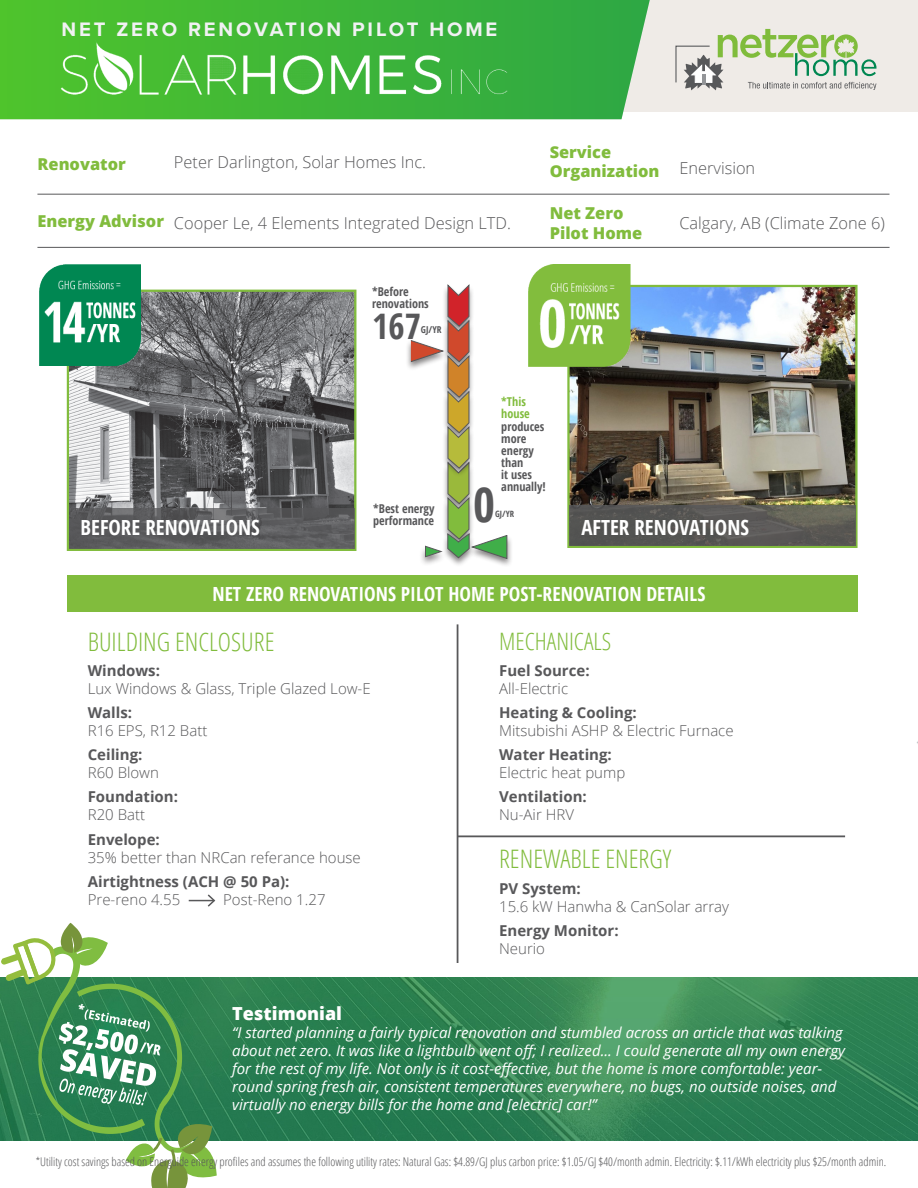
<style>
.page{position:relative;width:918px;height:1188px;background:#fff}
.page>*{position:absolute;margin:0;border:0;box-sizing:border-box;transform-origin:0 0}
.t1{font:700 condensed 47.4px "Open Sans";color:#58585a}
.t2{font:700 condensed 35.25px "Open Sans";color:#58585a}
.t3{font:300 condensed 25.5px "Open Sans";color:#81bc3d}
.t4{font:300 condensed 24px "Open Sans";color:#81bc3d}
.t5{font:700 condensed 20.85px "Open Sans";color:#fff}
.t6{font:700 20.25px "Proxima Nova";letter-spacing:.14em;color:#f1f1f3}
.t7{font:700 condensed 19.5px "Open Sans";color:#fff}
.t8{font:800 18px "Open Sans";color:#fff}
.t9{font:300 16.35px "Open Sans";color:#58585a}
.t10{font:800 16.35px "Open Sans";color:#81bc3d}
.t11{font:italic 15px/18px "Open Sans";color:#fff}
.t12{font:300 15px "Open Sans";color:#58585a}
.t13{font:700 15px "Open Sans";color:#58585a}
.t14{font:700 condensed 12.15px/12.1px "Open Sans";color:#58585a}
.t15{font:300 condensed 12px "Open Sans";color:#58585a}
.t16{font:italic 800 12px "Open Sans";color:#fff}
.t17{font:700 condensed 9.45px "Open Sans";color:#58585a}
.t18{font:700 condensed 8.7px "Open Sans";color:#58585a}
.s1{font-weight:800;color:#81bc3d}
.s2{color:#81bc3d}
</style>
<div class="page">
<div style="left:584px;top:0;width:334px;height:112px;background:#efebe7"></div>
<img style="left:226px;top:978px;width:692px;height:162px">
<svg style="left:0;top:0;width:650px;height:119px;background:#44b63f"></svg>
<div style="left:67px;top:576px;width:791px;height:36px;background:#81bc3d"></div>
<hr style="left:37px;top:194px;width:852px;height:1px;background:#58585a">
<hr style="left:37px;top:247px;width:853px;height:1px;background:#58585a">
<img style="left:570px;top:288px;width:285px;height:218px">
<div style="left:567px;top:285px;width:291px;height:263px;border:2px solid #81bc3d"></div>
<img style="left:70px;top:293px;width:283px;height:215px">
<div style="left:67px;top:290px;width:289px;height:261px;border:2px solid #81bc3d"></div>
<div style="left:419px;top:545px;width:27px;height:22px;background:#231f20;opacity:.56"></div>
<div style="left:442px;top:533px;width:33px;height:34px;background:#231f20;opacity:.56"></div>
<div style="left:467px;top:534px;width:46px;height:34px;background:#231f20;opacity:.56"></div>
<div style="left:405px;top:339px;width:43px;height:32px;background:#231f20;opacity:.56"></div>
<svg style="left:411px;top:285px;width:96px;height:274px"></svg>
<svg style="left:675px;top:29px;width:201px;height:61px"></svg>
<img style="left:48px;top:38px;width:479px;height:69px">
<svg style="left:0;top:922px;width:226px;height:266px"></svg>
<img style="left:528px;top:265px;width:102px;height:101px">
<img style="left:39px;top:265px;width:101px;height:100px">
<svg style="left:69px;top:508px;width:285px;height:41px;background:#5d5d5f"></svg>
<svg style="left:569px;top:506px;width:286px;height:40px;background:#595855"></svg>
<hr style="left:457px;top:624px;width:1px;height:339px;background:#58585a">
<hr style="left:458px;top:835px;width:387px;height:2px;background:#58585a">
<svg style="left:189px;top:894px;width:27px;height:13px"></svg>
<p class="t6" style="left:62px;top:14px;width:437px">NET ZERO RENOVATION PILOT HOME</p>
<p class="t10" style="left:37px;top:151px;width:90px">Renovator</p>
<p class="t9" style="left:174px;top:151px;width:254px">Peter Darlington, Solar Homes Inc.</p>
<p class="t9" style="left:37px;top:212px;width:475px"><span class="s1">Energy Advisor</span> Cooper Le, 4 Elements Integrated Design LTD.</p>
<p class="t14" style="left:372px;top:285px;width:38px">*Before</p>
<p class="t14" style="left:372px;top:297px;width:58px">renovations</p>
<p class="t2" style="left:372px;top:301px;width:50px">167</p>
<p class="t17" style="left:421px;top:323px;width:22px">GJ/YR</p>
<p class="t10" style="left:550px;top:139px;width:63px">Service</p>
<p class="t10" style="left:550px;top:159px;width:111px">Organization</p>
<p class="t9" style="left:679px;top:157px;width:77px">Enervision</p>
<p class="t10" style="left:550px;top:201px;width:75px">Net Zero</p>
<p class="t10" style="left:550px;top:220px;width:94px">Pilot Home</p>
<p class="t9" style="left:679px;top:212px;width:207px">Calgary, AB (Climate Zone 6)</p>
<p class="t14" style="left:501px;top:395px;width:45px"><span class="s2">*This house </span>produces more energy than</p>
<p class="t14" style="left:501px;top:469px;width:46px">it uses annually!</p>
<p class="t1" style="left:473px;top:472px;width:23px">0</p>
<p class="t14" style="left:373px;top:503px;width:63px">*Best energy</p>
<p class="t14" style="left:373px;top:515px;width:62px">performance</p>
<p class="t18" style="left:495px;top:508px;width:20px">GJ/YR</p>
<p class="t5" style="left:81px;top:513px;width:181px">BEFORE RENOVATIONS</p>
<p class="t5" style="left:581px;top:513px;width:169px">AFTER RENOVATIONS</p>
<p class="t7" style="left:212px;top:581px;width:495px">NET ZERO RENOVATIONS PILOT HOME POST-RENOVATION DETAILS</p>
<p class="t3" style="left:88px;top:625px;width:188px">BUILDING ENCLOSURE</p>
<p class="t13" style="left:88px;top:660px;width:74px">Windows:</p>
<p class="t12" style="left:88px;top:678px;width:285px">Lux Windows &amp; Glass, Triple Glazed Low-E</p>
<p class="t13" style="left:88px;top:702px;width:46px">Walls:</p>
<p class="t12" style="left:88px;top:720px;width:121px">R16 EPS, R12 Batt</p>
<p class="t13" style="left:88px;top:744px;width:56px">Ceiling:</p>
<p class="t12" style="left:88px;top:762px;width:73px">R60 Blown</p>
<p class="t13" style="left:88px;top:786px;width:92px">Foundation:</p>
<p class="t12" style="left:88px;top:804px;width:59px">R20 Batt</p>
<p class="t13" style="left:88px;top:829px;width:74px">Envelope:</p>
<p class="t12" style="left:88px;top:848px;width:275px">35% better than NRCan referance house</p>
<p class="t13" style="left:88px;top:871px;width:203px">Airtightness (ACH @ 50 Pa):</p>
<p class="t12" style="left:88px;top:890px;width:94px">Pre-reno 4.55</p>
<p class="t12" style="left:223px;top:890px;width:104px">Post-Reno 1.27</p>
<p class="t4" style="left:499px;top:625px;width:114px">MECHANICALS</p>
<p class="t13" style="left:499px;top:660px;width:92px">Fuel Source:</p>
<p class="t12" style="left:499px;top:678px;width:71px">All-Electric</p>
<p class="t13" style="left:499px;top:702px;width:139px">Heating &amp; Cooling:</p>
<p class="t12" style="left:499px;top:720px;width:236px">Mitsubishi ASHP &amp; Electric Furnace</p>
<p class="t13" style="left:499px;top:744px;width:114px">Water Heating:</p>
<p class="t12" style="left:499px;top:762px;width:128px">Electric heat pump</p>
<p class="t13" style="left:499px;top:786px;width:89px">Ventilation:</p>
<p class="t12" style="left:499px;top:804px;width:76px">Nu-Air HRV</p>
<p class="t3" style="left:499px;top:842px;width:174px">RENEWABLE ENERGY</p>
<p class="t13" style="left:499px;top:878px;width:83px">PV System:</p>
<p class="t12" style="left:499px;top:896px;width:232px">15.6 kW Hanwha &amp; CanSolar array</p>
<p class="t13" style="left:499px;top:920px;width:121px">Energy Monitor:</p>
<p class="t12" style="left:499px;top:938px;width:47px">Neurio</p>
<p class="t16" style="left:78px;top:999px;width:8px">*</p>
<p class="t8" style="left:232px;top:999px;width:111px">Testimonial</p>
<p class="t11" style="left:232px;top:1023px;width:614px">“I started planning a fairly typical renovation and stumbled across an article that was talking about net zero. It was like a lightbulb went off; I realized... I could generate all my own energy for the rest of my life. Not only is it cost-effective, but the home is more comfortable: year&shy;round spring fresh air, consistent temperatures everywhere, no bugs, no outside noises, and virtually no energy bills for the home and [electric] car!”</p>
<p class="t15" style="left:36px;top:1153px;width:852px">*Utility cost savings based on Energuide energy profiles and assumes the following utility rates: Natural Gas: $4.89/GJ plus carbon price: $1.05/GJ $40/month admin. Electricity: $.11/kWh electricity plus $25/month admin.</p>
</div>
